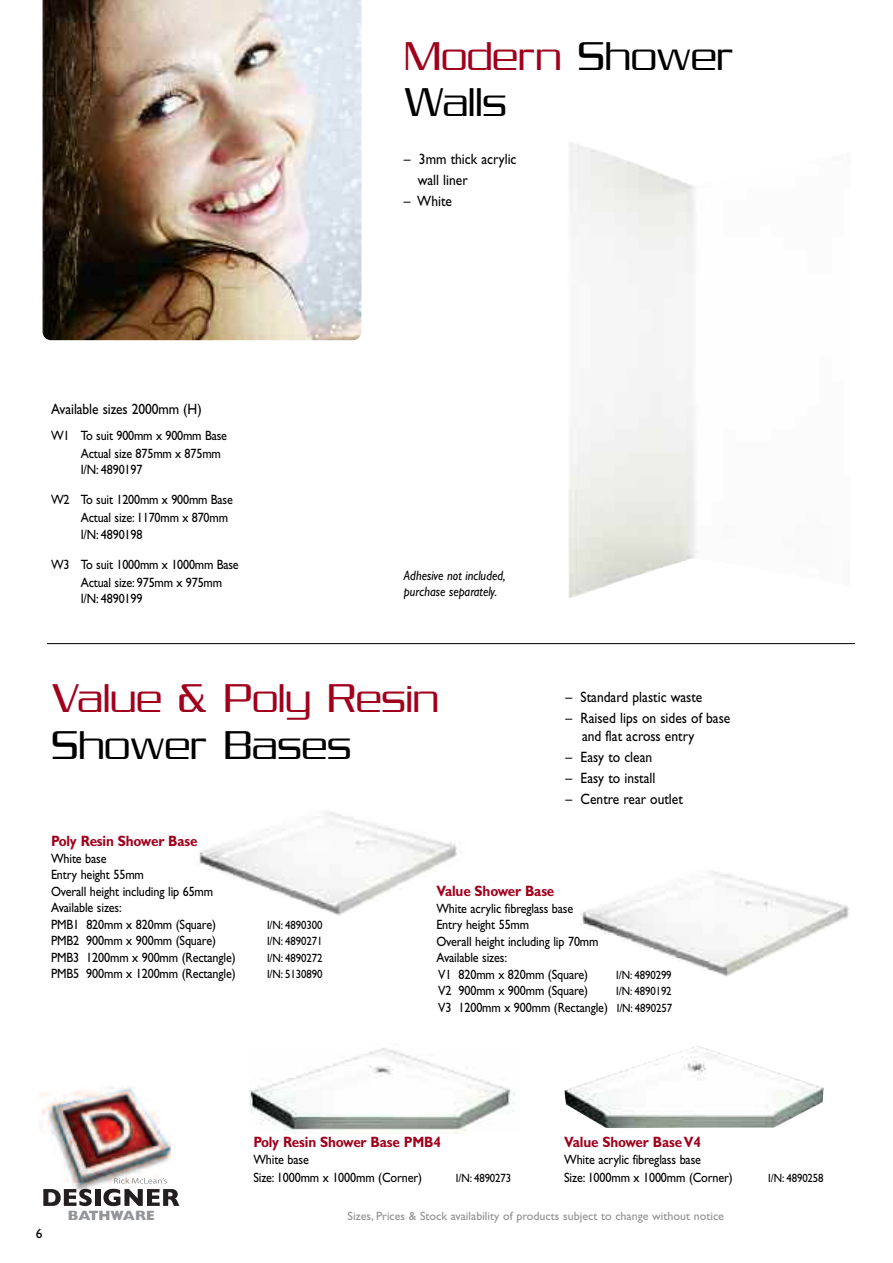
<style>
.page{position:relative;width:893px;height:1263px;background:#fff}
.page>*{position:absolute;margin:0;border:0;box-sizing:border-box;transform-origin:0 0}
.t1{font:300 43.5px/46.5px "Serpentine Sans ICG";color:#000}
.t2{font:300 43.5px "Serpentine Sans ICG";color:#a0001c}
.t3{font:15px/21px "Gill Sans";color:#000;scale:.9 1}
.t4{font:700 15px "Gill Sans";letter-spacing:-.01em;color:#a0001c;scale:.9 1}
.t5{font:13.5px/16.5px "Gill Sans";letter-spacing:-.01em;color:#000;scale:.9 1}
.t6{font:italic 13.5px/16.5px "Gill Sans";color:#000;scale:.9 1}
.t7{font:800 13.5px "Gill Sans";color:#939598}
.t8{font:13.5px "Gill Sans";letter-spacing:-.01em;color:#000}
.t9{font:12px "Gill Sans";letter-spacing:-.01em;color:#000;scale:.9 1}
.t10{font:12px "Gill Sans";color:#909090}
.s1{color:#a0001c}
.s2{font-size:12px}
</style>
<div class="page">
<img style="left:43px;top:0;width:318px;height:340px">
<img style="left:40px;top:1086px;width:131px;height:112px">
<svg style="left:43px;top:1189px;width:49px;height:17px"></svg>
<div style="left:95px;top:1189px;width:5px;height:17px;background:#231f20"></div>
<svg style="left:103px;top:1189px;width:76px;height:17px"></svg>
<svg style="left:114px;top:1178px;width:53px;height:5px"></svg>
<hr style="left:47px;top:643px;width:808px;height:1px;background:#000">
<img style="left:197px;top:811px;width:260px;height:105px">
<img style="left:580px;top:871px;width:269px;height:106px">
<img style="left:249px;top:1048px;width:266px;height:86px">
<img style="left:564px;top:1045px;width:260px;height:83px">
<h1 class="t1" style="left:404px;top:32px;width:331px"><span class="s1">Modern</span> Shower<br>Walls</h1>
<p class="t3" style="left:418px;top:150px;width:111px;text-indent:-14px">– 3mm thick acrylic wall liner</p>
<p class="t3" style="left:404px;top:192px;width:55px">– White</p>
<p class="t3" style="left:51px;top:400px;width:169px">Available sizes 2000mm (H)</p>
<p class="t5" style="left:81px;top:428px;width:164px;line-height:18px;text-indent:-30px">W1 To suit 900mm x 900mm Base<br>Actual size 875mm x 875mm</p>
<p class="t5" style="left:81px;top:463px;width:70px">I/N: 4890197</p>
<p class="t5" style="left:81px;top:492px;width:170px;line-height:18px;text-indent:-30px">W2 To suit 1200mm x 900mm Base<br>Actual size: 1170mm x 870mm</p>
<p class="t5" style="left:81px;top:527px;width:70px">I/N: 4890198</p>
<p class="t5" style="left:81px;top:557px;width:177px;line-height:18px;text-indent:-30px">W3 To suit 1000mm x 1000mm Base<br>Actual size: 975mm x 975mm</p>
<p class="t5" style="left:81px;top:592px;width:70px">I/N: 4890199</p>
<p class="t6" style="left:404px;top:568px;width:114px">Adhesive not included, purchase separately.</p>
<h1 class="t2" style="left:51px;top:672px;width:390px">Value &amp; Poly Resin</h1>
<h1 class="t1" style="left:51px;top:720px;width:302px">Shower Bases</h1>
<p class="t3" style="left:566px;top:687px;width:153px">– Standard plastic waste</p>
<p class="t3" style="left:582px;top:710px;width:166px;line-height:18px;text-indent:-17px">– Raised lips on sides of base and flat across entry</p>
<p class="t3" style="left:566px;top:747px;width:98px">– Easy to clean</p>
<p class="t3" style="left:566px;top:768px;width:101px">– Easy to install</p>
<p class="t3" style="left:566px;top:789px;width:132px">– Centre rear outlet</p>
<p class="t4" style="left:51px;top:835px;width:164px">Poly Resin Shower Base</p>
<p class="t5" style="left:51px;top:851px;width:185px">White base<br>Entry height 55mm<br>Overall height including lip 65mm<br>Available sizes:<br>PMB1 820mm x 820mm (Square)</p>
<p class="t9" style="left:267px;top:920px;width:63px">I/N: 4890300</p>
<p class="t5" style="left:51px;top:933px;width:185px">PMB2 900mm x 900mm (Square)</p>
<p class="t9" style="left:267px;top:936px;width:63px">I/N: 4890271</p>
<p class="t5" style="left:51px;top:950px;width:207px">PMB3 1200mm x 900mm (Rectangle)</p>
<p class="t9" style="left:267px;top:953px;width:63px">I/N: 4890272</p>
<p class="t5" style="left:51px;top:966px;width:207px">PMB5 900mm x 1200mm (Rectangle)</p>
<p class="t9" style="left:267px;top:969px;width:63px">I/N: 5130890</p>
<p class="t4" style="left:436px;top:885px;width:133px">Value Shower Base</p>
<p class="t5" style="left:436px;top:901px;width:182px">White acrylic fibreglass base<br>Entry height 55mm<br>Overall height including lip 70mm<br>Available sizes:<br>V1 820mm x 820mm (Square)</p>
<p class="t9" style="left:616px;top:970px;width:63px">I/N: 4890299</p>
<p class="t5" style="left:438px;top:984px;width:168px">V2 900mm x 900mm (Square)</p>
<p class="t9" style="left:616px;top:986px;width:63px">I/N: 4890192</p>
<p class="t5" style="left:438px;top:1000px;width:262px">V3 1200mm x 900mm (Rectangle) <span class="s2">I/N: 4890257</span></p>
<p class="t8" style="left:36px;top:1228px;width:8px">6</p>
<p class="t7" style="left:68px;top:1210px;width:88px">BATHWARE</p>
<p class="t4" style="left:564px;top:1136px;width:154px">Value Shower BaseV4</p>
<p class="t5" style="left:564px;top:1152px;width:189px;line-height:17.2px">White acrylic fibreglass base<br>Size: 1000mm x 1000mm (Corner)</p>
<p class="t4" style="left:253px;top:1136px;width:210px">Poly Resin Shower Base PMB4</p>
<p class="t5" style="left:253px;top:1152px;width:189px;line-height:17.2px">White base<br>Size: 1000mm x 1000mm (Corner)</p>
<p class="t9" style="left:456px;top:1173px;width:63px">I/N: 4890273</p>
<p class="t10" style="left:348px;top:1211px;width:378px">Sizes, Prices &amp; Stock availability of products subject to change without notice</p>
<p class="t9" style="left:768px;top:1173px;width:63px">I/N: 4890258</p>
</div>
